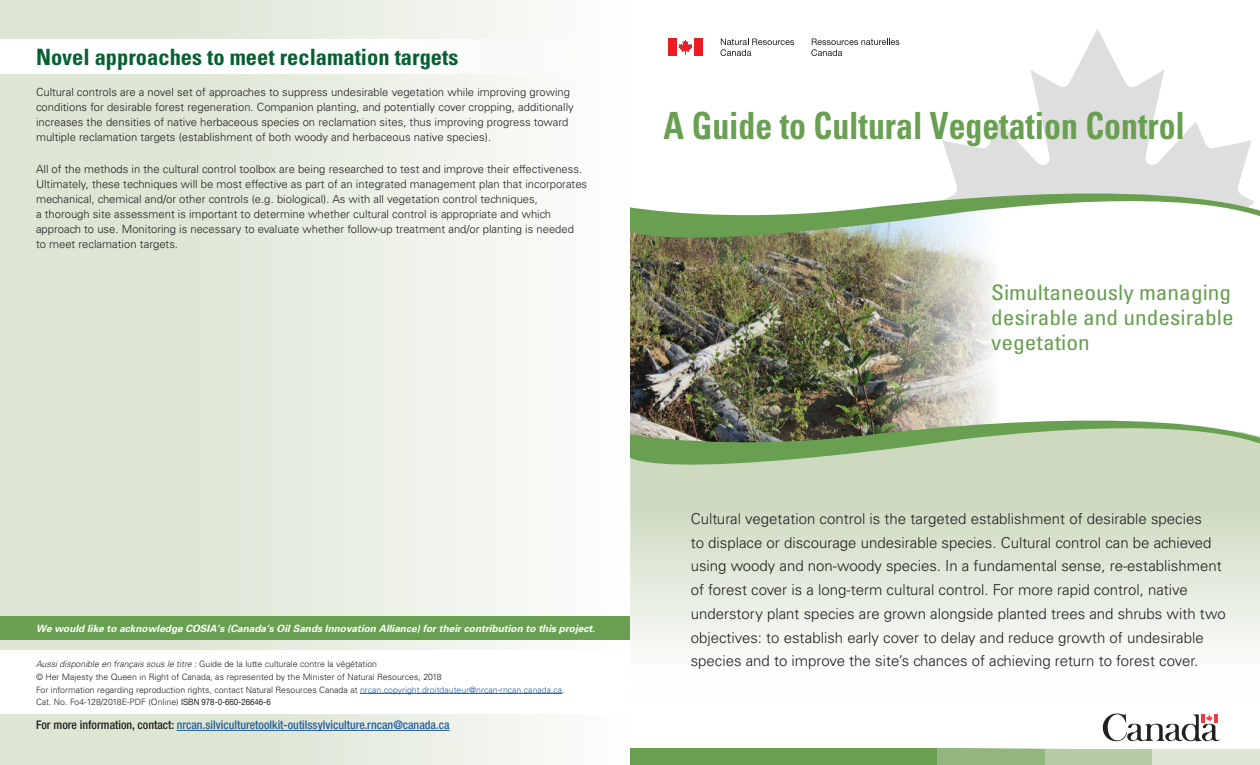
<style>
.page{position:relative;width:1260px;height:765px;background:#fff}
.page>*{position:absolute;margin:0;border:0;box-sizing:border-box;transform-origin:0 0}
.t1{font:700 condensed 37.5px "Univers";color:#699f51;scale:.9 1}
.t2{font:700 condensed 22.5px "Univers";color:#056132}
.t3{font:condensed 21.25px/25px "Univers";color:#699f51;scale:1.1 1}
.t4{font:300 15px/23.8px "Univers";color:#231f20}
.t5{font:500 condensed 11.88px "Helvetica Neue LT Std";color:#215e9f}
.t6{font:300 11.25px/15px "Univers";color:#231f20}
.t7{font:italic 700 10px "Univers";color:#fff}
.t8{font:300 8.75px/12.9px "Univers";color:#231f20}
.s1{font-style:italic}
.s2{color:#215e9f}
.s3{font-family:"Helvetica Neue";font-weight:400}
.s4{color:#231f20}
</style>
<div class="page">
<img style="left:630px;top:253px;width:364px;height:145px">
<div style="left:0;top:0;width:630px;height:650px;background:linear-gradient(to right,#d6e0ca,#fcfcfb)"></div>
<div style="left:0;top:40px;width:643px;height:34px;background:#fff"></div>
<div style="left:0;top:715px;width:629px;height:50px;background:linear-gradient(to right,#d5dfc8,#f8faf7)"></div>
<div style="left:0;top:616px;width:630px;height:24px;background:#699f51"></div>
<div style="left:630px;top:749px;width:307px;height:16px;background:#699f51"></div>
<div style="left:937px;top:749px;width:108px;height:16px;background:#93b57e"></div>
<div style="left:1045px;top:749px;width:108px;height:16px;background:#b7cba5"></div>
<div style="left:1153px;top:749px;width:107px;height:16px;background:#dde5d3"></div>
<div style="left:668px;top:38px;width:9px;height:18px;background:#ed1c24"></div>
<svg style="left:679px;top:40px;width:13px;height:15px"></svg>
<div style="left:694px;top:38px;width:9px;height:18px;background:#ed1c24"></div>
<svg style="left:811px;top:39px;width:88px;height:17px"></svg>
<svg style="left:721px;top:39px;width:73px;height:17px"></svg>
<svg style="left:1103px;top:713px;width:117px;height:29px"></svg>
<hr style="left:360px;top:693px;width:202px;height:1px;background:#215e9f">
<hr style="left:177px;top:730px;width:273px;height:1px;background:#215e9f">
<svg style="left:943px;top:29px;width:308px;height:142px"></svg>
<svg style="left:630px;top:171px;width:630px;height:82px"></svg>
<svg style="left:630px;top:480px;width:630px;height:169px;background:#dee7d6"></svg>
<img style="left:630px;top:398px;width:630px;height:82px">
<h2 class="t2" style="left:36px;top:43px;width:424px">Novel approaches to meet reclamation targets</h2>
<p class="t6" style="left:36px;top:85px;width:539px">Cultural controls are a novel set of approaches to suppress undesirable vegetation while improving growing conditions for desirable forest regeneration. Companion planting, and potentially cover cropping, additionally increases the densities of native herbaceous species on reclamation sites, thus improving progress toward multiple reclamation targets (establishment of both woody and herbaceous native species).</p>
<p class="t6" style="left:36px;top:162px;width:553px">All of the methods in the cultural control toolbox are being researched to test and improve their effectiveness.<br>Ultimately, these techniques will be most effective as part of an integrated management plan that incorporates mechanical, chemical and/or other controls (e.g. biological). As with all vegetation control techniques,<br>a thorough site assessment is important to determine whether cultural control is appropriate and which approach to use. Monitoring is necessary to evaluate whether follow-up treatment and/or planting is needed<br>to meet reclamation targets.</p>
<p class="t7" style="left:36px;top:622px;width:561px">We would like to acknowledge COSIA’s (Canada’s Oil Sands Innovation Alliance) for their contribution to this project.</p>
<p class="t8" style="left:36px;top:657px;width:530px"><span class="s1">Aussi disponible en français sous le titre :</span> Guide de la lutte culturale contre la végétation<br>© Her Majesty the Queen in Right of Canada, as represented by the Minister of Natural Resources, 2018<br>For information regarding reproduction rights, contact Natural Resources Canada at <span class="s2">nrcan.copyright.droitdauteur@nrcan-rncan.canada.ca</span>.<br>Cat. No. Fo4-128/2018E-PDF (Online) <span class="s3">ISBN 978-0-660-26646-6</span></p>
<p class="t5" style="left:36px;top:718px;width:415px"><span class="s4">For more information, contact:</span> nrcan.silviculturetoolkit-outilssylviculture.rncan@canada.ca</p>
<h1 class="t1" style="left:664px;top:102px;width:581px">A Guide to Cultural Vegetation Control</h1>
<h3 class="t3" style="left:991px;top:280px;width:222px">Simultaneously managing desirable and undesirable vegetation</h3>
<p class="t4" style="left:691px;top:507px;width:537px">Cultural vegetation control is the targeted establishment of desirable species<br>to displace or discourage undesirable species. Cultural control can be achieved using woody and non-woody species. In a fundamental sense, re-establishment of forest cover is a long-term cultural control. For more rapid control, native understory plant species are grown alongside planted trees and shrubs with two objectives: to establish early cover to delay and reduce growth of undesirable species and to improve the site’s chances of achieving return to forest cover.</p>
</div>
